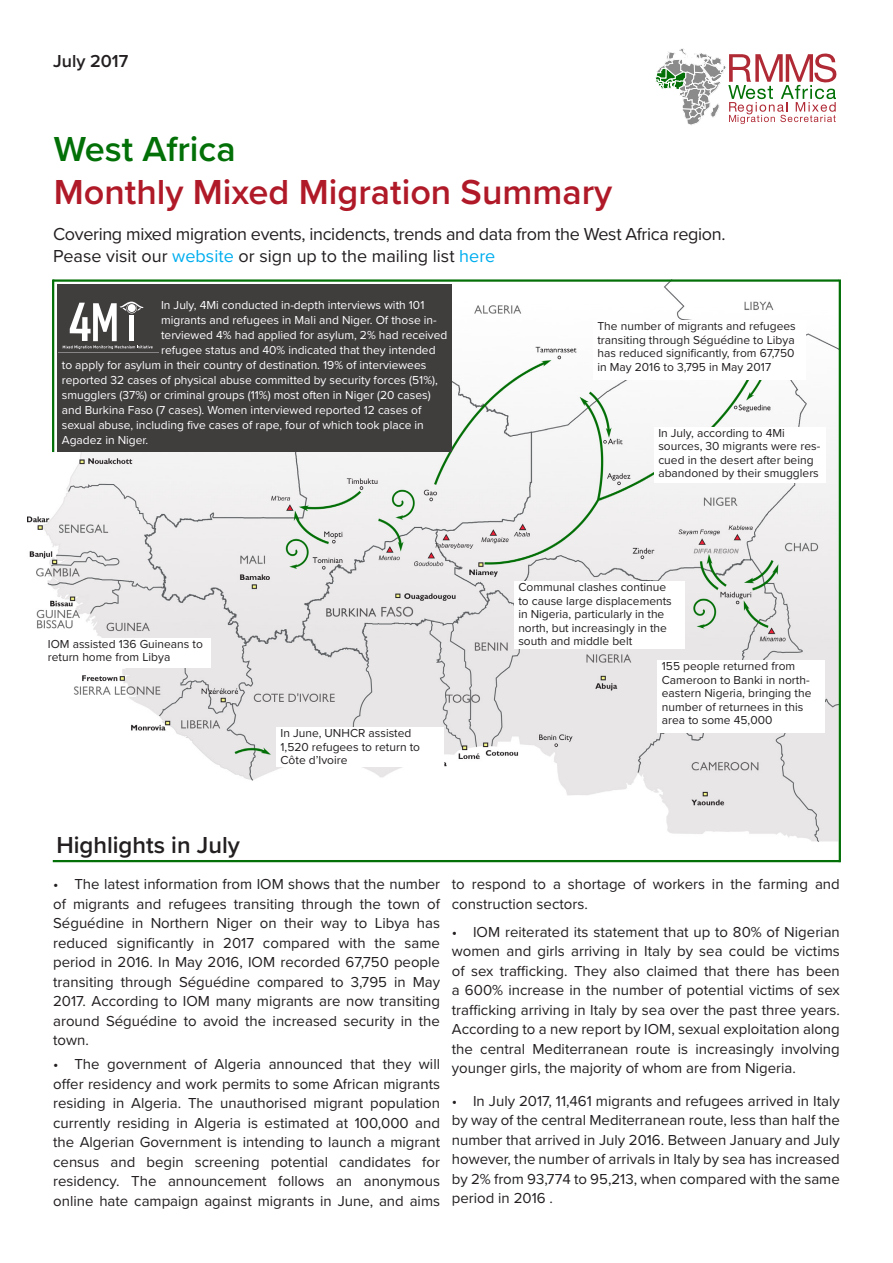
<style>
.page{position:relative;width:893px;height:1263px;background:#fff}
.page>*{position:absolute;margin:0;border:0;box-sizing:border-box;transform-origin:0 0}
.t1{font:600 36px "Proxima Nova";color:#b01a28}
.t2{font:600 36px "Proxima Nova";color:#027007}
.t3{font:600 24px "Proxima Nova";color:#231f20}
.t4{font:18px "Proxima Nova";letter-spacing:-.02em;color:#231f20}
.t5{font:18px "Proxima Nova";color:#231f20}
.t6{font:600 18px "Proxima Nova";color:#231f20}
.t7{font:15px/19.5px "Proxima Nova";color:#231f20;text-align:justify}
.t8{font:12px/13.5px "Proxima Nova";color:#231f20}
.t9{font:12px "Proxima Nova";color:#fff}
.s1{color:#00aeef}
</style>
<div class="page">
<svg style="left:655px;top:48px;width:181px;height:77px"></svg>
<img style="left:27px;top:282px;width:812px;height:576px">
<hr style="left:53px;top:860px;width:786px;height:2px;background:#027007">
<div style="left:654px;top:427px;width:171px;height:56px;background:#fff"></div>
<div style="left:593px;top:321px;width:212px;height:59px;background:#fff"></div>
<div style="left:658px;top:660px;width:167px;height:73px;background:#fff"></div>
<div style="left:514px;top:582px;width:171px;height:67px;background:#fff"></div>
<div style="left:58px;top:284px;width:394px;height:168px;background:#403d3d"></div>
<div style="left:276px;top:728px;width:167px;height:39px;background:#fff"></div>
<div style="left:44px;top:638px;width:167px;height:30px;background:#fff"></div>
<hr style="left:53px;top:279px;width:786px;height:3px;background:#027007">
<hr style="left:839px;top:279px;width:2px;height:583px;background:#027007">
<svg style="left:62px;top:301px;width:91px;height:49px"></svg>
<hr style="left:130px;top:316px;width:4px;height:25px;background:#fff">
<hr style="left:52px;top:279px;width:2px;height:173px;background:#027007">
<p class="t6" style="left:53px;top:47px;width:77px">July 2017</p>
<p class="t2" style="left:54px;top:122px;width:183px">West Africa</p>
<p class="t1" style="left:54px;top:165px;width:560px">Monthly Mixed Migration Summary</p>
<p class="t4" style="left:53px;top:220px;width:674px">Covering mixed migration events, incidencts, trends and data from the West Africa region.</p>
<p class="t5" style="left:53px;top:243px;width:444px">Pease visit our <span class="s1">website</span> or sign up to the mailing list <span class="s1">here</span></p>
<p class="t9" style="left:161px;top:296px;width:265px">In July, 4Mi conducted in-depth interviews with 101</p>
<p class="t9" style="left:161px;top:311px;width:277px">migrants and refugees in Mali and Niger. Of those in-</p>
<p class="t9" style="left:161px;top:326px;width:288px">terviewed 4% had applied for asylum, 2% had received</p>
<p class="t9" style="left:161px;top:341px;width:276px">refugee status and 40% indicated that they intended</p>
<p class="t9" style="left:62px;top:356px;width:366px">to apply for asylum in their country of destination. 19% of interviewees</p>
<p class="t9" style="left:62px;top:371px;width:378px">reported 32 cases of physical abuse committed by security forces (51%),</p>
<p class="t9" style="left:62px;top:386px;width:370px">smugglers (37%) or criminal groups (11%) most often in Niger (20 cases)</p>
<p class="t9" style="left:62px;top:401px;width:361px">and Burkina Faso (7 cases). Women interviewed reported 12 cases of</p>
<p class="t9" style="left:62px;top:416px;width:363px">sexual abuse, including five cases of rape, four of which took place in</p>
<p class="t9" style="left:62px;top:431px;width:88px">Agadez in Niger.</p>
<p class="t8" style="left:48px;top:637px;width:157px">IOM assisted 136 Guineans to return home from Libya</p>
<p class="t3" style="left:56px;top:827px;width:185px">Highlights in July</p>
<p class="t8" style="left:281px;top:726px;width:141px">In June, UNHCR assisted<br>1,520 refugees to return to<br>Côte d’Ivoire</p>
<p class="t8" style="left:597px;top:319px;width:200px;text-align:justify">The number of migrants and refugees transiting through Séguédine to Libya has reduced significantly, from 67,750 in May 2016 to 3,795 in May 2017</p>
<p class="t8" style="left:658px;top:425px;width:163px">In July, according to 4Mi sources, 30 migrants were res&shy;cued in the desert after being abandoned by their smugglers</p>
<p class="t8" style="left:518px;top:580px;width:155px">Communal clashes continue to cause large displacements in Nigeria, particularly in the north, but increasingly in the south and middle belt</p>
<p class="t8" style="left:662px;top:659px;width:151px">155 people returned from<br>Cameroon to Banki in north&shy;eastern Nigeria, bringing the number of returnees in this area to some 45,000</p>
<p class="t7" style="left:53px;top:874px;width:388px">• The latest information from IOM shows that the number of migrants and refugees transiting through the town of Séguédine in Northern Niger on their way to Libya has reduced significantly in 2017 compared with the same period in 2016. In May 2016, IOM recorded 67,750 people transiting through Séguédine compared to 3,795 in May 2017. According to IOM many migrants are now transiting around Séguédine to avoid the increased security in the town.</p>
<p class="t7" style="left:53px;top:1054px;width:388px">• The government of Algeria announced that they will offer residency and work permits to some African migrants residing in Algeria. The unauthorised migrant population currently residing in Algeria is estimated at 100,000 and the Algerian Government is intending to launch a migrant census and begin screening potential candidates for residency. The announcement follows an anonymous online hate campaign against migrants in June, and aims</p>
<p class="t7" style="left:452px;top:874px;width:389px">to respond to a shortage of workers in the farming and construction sectors.</p>
<p class="t7" style="left:452px;top:921px;width:390px">• IOM reiterated its statement that up to 80% of Nigerian women and girls arriving in Italy by sea could be victims of sex trafficking. They also claimed that there has been a 600% increase in the number of potential victims of sex trafficking arriving in Italy by sea over the past three years.<br>According to a new report by IOM, sexual exploitation along the central Mediterranean route is increasingly involving younger girls, the majority of whom are from Nigeria.</p>
<p class="t7" style="left:452px;top:1090px;width:390px">• In July 2017, 11,461 migrants and refugees arrived in Italy by way of the central Mediterranean route, less than half the number that arrived in July 2016. Between January and July however, the number of arrivals in Italy by sea has increased by 2% from 93,774 to 95,213, when compared with the same period in 2016 .</p>
</div>
